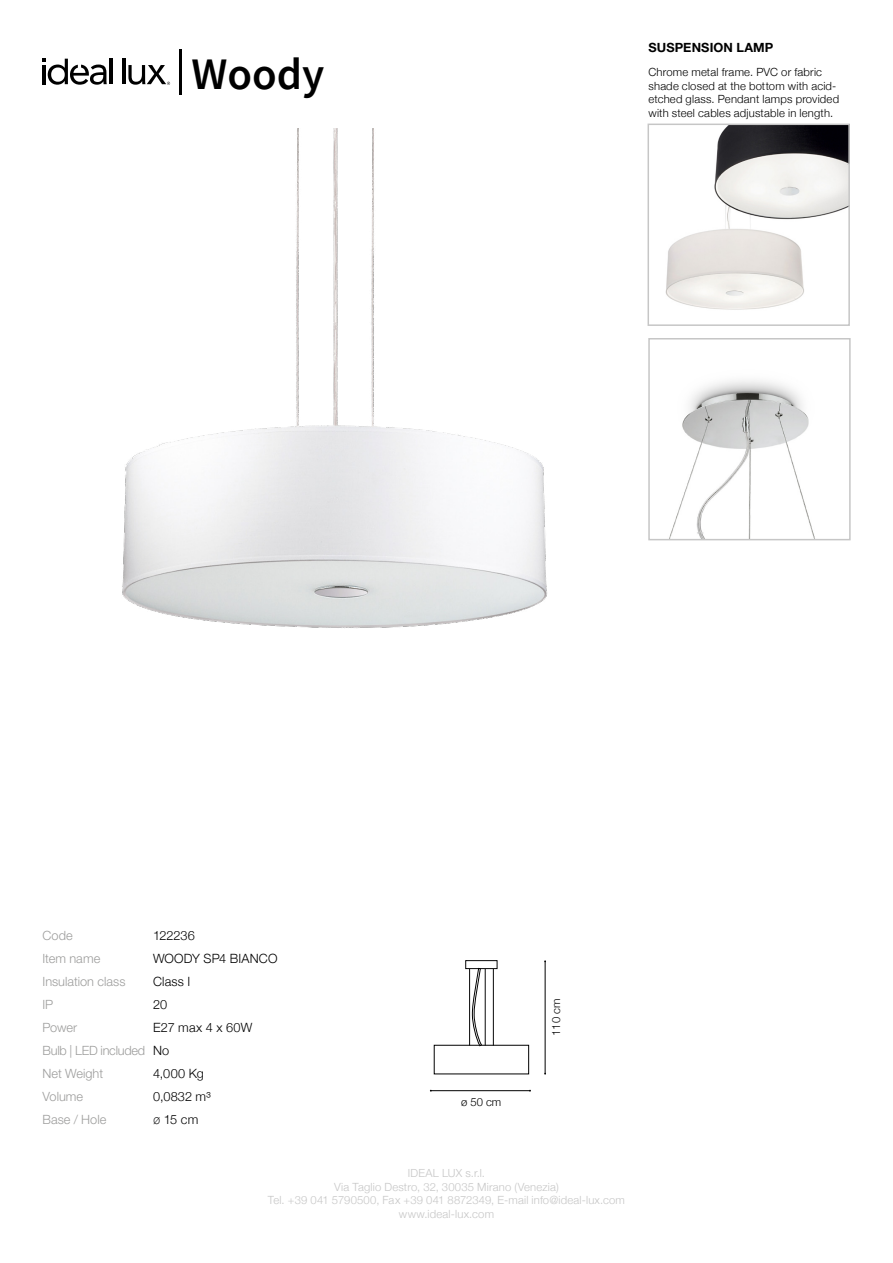
<style>
.page{position:relative;width:893px;height:1263px;background:#fff}
.page>*{position:absolute;margin:0;border:0;box-sizing:border-box;transform-origin:0 0}
.t1{font:600 45px "Source Sans Pro";color:#000}
.t2{font:300 12.75px/23px "Helvetica Neue LT Std";color:#9d9d9c}
.t3{font:300 12.75px/22.8px "Helvetica Neue";letter-spacing:.015em;color:#000}
.t4{font:700 12.75px "Helvetica Neue LT Std";letter-spacing:.01em;color:#000}
.t5{font:300 11.25px/13.5px "Helvetica Neue";letter-spacing:.02em;color:#000}
.t6{font:300 11.25px/13.5px "Helvetica Neue";letter-spacing:.015em;color:#c6c6c6;text-align:center}
.t7{font:300 11.25px "Helvetica Neue LT Std";letter-spacing:.015em;color:#c6c6c6}
.s1{font-family:"Source Sans Pro"}
</style>
<div class="page">
<hr style="left:179px;top:49px;width:3px;height:45px;background:#000">
<hr style="left:110px;top:59px;width:3px;height:25px;background:#000">
<hr style="left:122px;top:59px;width:3px;height:25px;background:#000">
<svg style="left:43px;top:59px;width:64px;height:26px"></svg>
<svg style="left:128px;top:65px;width:42px;height:20px"></svg>
<img style="left:122px;top:129px;width:425px;height:499px">
<img style="left:669px;top:380px;width:146px;height:157px">
<div style="left:648px;top:338px;width:203px;height:202px;border:2px solid #c6c6c6"></div>
<img style="left:665px;top:127px;width:182px;height:183px">
<div style="left:647px;top:124px;width:203px;height:202px;border:2px solid #c6c6c6"></div>
<hr style="left:431px;top:1090px;width:99px;height:1px;background:#000">
<hr style="left:545px;top:961px;width:1px;height:113px;background:#000">
<hr style="left:493px;top:964px;width:1px;height:81px;background:#070707">
<hr style="left:469px;top:964px;width:1px;height:81px;background:#070707">
<hr style="left:485px;top:964px;width:1px;height:81px;background:#070707">
<div style="left:466px;top:960px;width:31px;height:8px;background:#fff"></div>
<div style="left:465px;top:960px;width:32px;height:9px;border:1px solid #070707"></div>
<svg style="left:472px;top:968px;width:10px;height:78px"></svg>
<h1 class="t1" style="left:191px;top:44px;width:135px">Woody</h1>
<p class="t4" style="left:648px;top:39px;width:126px">SUSPENSION LAMP</p>
<p class="t5" style="left:648px;top:65px;width:192px">Chrome metal frame. PVC or fabric shade closed at the bottom with acid&shy;etched glass. Pendant lamps provided with steel cables adjustable in length.</p>
<p class="t2" style="left:43px;top:924px;width:85px">Code<br>Item name<br>Insulation class</p>
<p class="t3" style="left:153px;top:924px;width:43px">122236</p>
<p class="t3" style="left:153px;top:947px;width:126px">WOODY SP4 BIANCO<br>Class I</p>
<p class="t2" style="left:43px;top:993px;width:12px">IP</p>
<p class="t2" style="left:42px;top:1016px;width:104px">Power<br>Bulb | LED included</p>
<p class="t3" style="left:153px;top:993px;width:16px">20</p>
<p class="t3" style="left:153px;top:1015px;width:101px">E27 max 4 x 60W<br>No</p>
<p class="t5" style="left:549px;top:1036px;width:39px;rotate:-90deg">110 cm</p>
<p class="t2" style="left:42px;top:1061px;width:62px">Net Weight</p>
<p class="t3" style="left:153px;top:1061px;width:52px">4,000 Kg</p>
<p class="t2" style="left:42px;top:1084px;width:65px">Volume<br>Base / Hole</p>
<p class="t3" style="left:153px;top:1084px;width:59px">0,0832 m³<br><span class="s1">Ø</span> 15 cm</p>
<p class="t5" style="left:461px;top:1094px;width:42px">ø 50 cm</p>
<p class="t7" style="left:408px;top:1166px;width:79px">IDEAL LUX s.r.l.</p>
<p class="t6" style="left:268px;top:1179px;width:359px">Via Taglio Destro, 32, 30035 Mirano (Venezia)<br>Tel. +39 041 5790500, Fax +39 041 8872349, E-mail info@ideal-lux.com www.ideal-lux.com</p>
</div>
